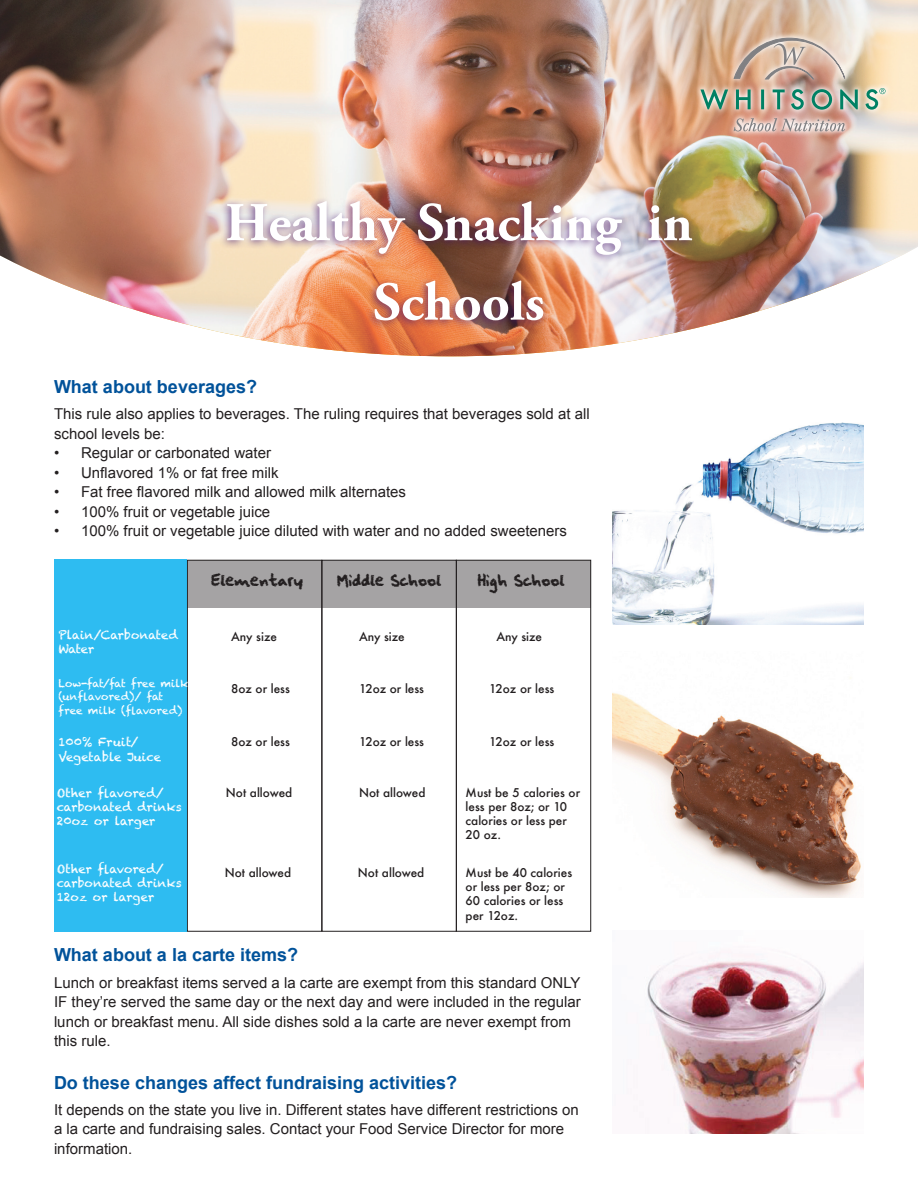
<style>
.page{position:relative;width:918px;height:1188px;background:#fff}
.page>*{position:absolute;margin:0;border:0;box-sizing:border-box;transform-origin:0 0}
.t1{font:700 54.6px/79.5px "Adobe Garamond Pro";color:#fff;text-align:center}
.t2{font:700 18px "Arial";color:#01529a}
.t3{font:15px/19.5px "Arial";color:#231f20}
.t4{font:13.8px "squeakychalksound";color:#231f20}
.t5{font:500 11.85px/14.2px "Futura";color:#231f20}
.t6{font:11.85px/14.2px "Chalkduster";color:#fff}
.t7{font:10.5px/12.6px "Chalkduster";color:#fff}
</style>
<div class="page">
<div style="left:456px;top:560px;width:135px;height:372px;border:1px solid #231f20"></div>
<div style="left:187px;top:560px;width:135px;height:372px;border:1px solid #231f20"></div>
<div style="left:54px;top:560px;width:133px;height:372px;background:#2ebcf1"></div>
<div style="left:187px;top:560px;width:403px;height:47px;background:#a5a3a4"></div>
<div style="left:322px;top:560px;width:135px;height:372px;border:1px solid #231f20"></div>
<img style="left:612px;top:422px;width:252px;height:202px">
<img style="left:612px;top:677px;width:249px;height:220px">
<img style="left:647px;top:952px;width:217px;height:182px">
<img style="left:0;top:0;width:918px;height:356px">
<div style="left:218px;top:196px;width:479px;height:134px;background:#48166d;opacity:.65"></div>
<svg style="left:694px;top:32px;width:198px;height:106px;background:#dcb79e"></svg>
<svg style="left:734px;top:38px;width:111px;height:41px;background:#d1b6a5"></svg>
<svg style="left:700px;top:89px;width:28px;height:20px"></svg>
<svg style="left:736px;top:90px;width:15px;height:19px"></svg>
<svg style="left:761px;top:90px;width:3px;height:19px"></svg>
<svg style="left:773px;top:90px;width:12px;height:19px"></svg>
<svg style="left:791px;top:89px;width:13px;height:21px"></svg>
<svg style="left:812px;top:89px;width:20px;height:21px"></svg>
<svg style="left:840px;top:89px;width:18px;height:20px"></svg>
<svg style="left:865px;top:88px;width:21px;height:22px"></svg>
<svg style="left:734px;top:118px;width:111px;height:13px"></svg>
<h1 class="t1" style="left:225px;top:184px;width:469px">Healthy Snacking in<br>Schools</h1>
<p class="t2" style="left:54px;top:375px;width:205px">What about beverages?</p>
<p class="t3" style="left:54px;top:405px;width:537px">This rule also applies to beverages. The ruling requires that beverages sold at all school levels be:</p>
<p class="t3" style="left:54px;top:444px;width:219px">• Regular or carbonated water</p>
<p class="t3" style="left:54px;top:463px;width:226px">• Unflavored 1% or fat free milk</p>
<p class="t3" style="left:54px;top:483px;width:354px">• Fat free flavored milk and allowed milk alternates</p>
<p class="t3" style="left:54px;top:502px;width:218px">• 100% fruit or vegetable juice</p>
<p class="t3" style="left:54px;top:522px;width:515px">• 100% fruit or vegetable juice diluted with water and no added sweeteners</p>
<p class="t6" style="left:58px;top:628px;width:121px">Plain/Carbonated<br>Water</p>
<p class="t7" style="left:58px;top:678px;width:131px">Low-fat/fat free milk (unflavored)/ fat</p>
<p class="t7" style="left:58px;top:704px;width:126px">free milk (flavored)</p>
<p class="t6" style="left:58px;top:735px;width:104px">100% Fruit/<br>Vegetable Juice</p>
<p class="t6" style="left:57px;top:786px;width:126px">Other flavored/ carbonated drinks<br>20oz or larger</p>
<p class="t4" style="left:211px;top:573px;width:93px">Elementary</p>
<p class="t4" style="left:337px;top:573px;width:105px">Middle School</p>
<p class="t4" style="left:478px;top:573px;width:88px">High School</p>
<p class="t5" style="left:231px;top:629px;width:47px">Any size</p>
<p class="t5" style="left:359px;top:629px;width:47px">Any size</p>
<p class="t5" style="left:496px;top:629px;width:47px">Any size</p>
<p class="t5" style="left:231px;top:682px;width:60px">8oz or less</p>
<p class="t5" style="left:359px;top:682px;width:67px">12oz or less</p>
<p class="t5" style="left:489px;top:682px;width:67px">12oz or less</p>
<p class="t5" style="left:231px;top:735px;width:60px">8oz or less</p>
<p class="t5" style="left:359px;top:735px;width:67px">12oz or less</p>
<p class="t5" style="left:489px;top:735px;width:67px">12oz or less</p>
<p class="t5" style="left:226px;top:785px;width:68px">Not allowed</p>
<p class="t5" style="left:359px;top:785px;width:68px">Not allowed</p>
<p class="t5" style="left:466px;top:785px;width:116px">Must be 5 calories or less per 8oz; or 10 calories or less per<br>20 oz.</p>
<p class="t6" style="left:57px;top:862px;width:126px">Other flavored/ carbonated drinks<br>12oz or larger</p>
<p class="t5" style="left:225px;top:865px;width:68px">Not allowed</p>
<p class="t5" style="left:358px;top:865px;width:68px">Not allowed</p>
<p class="t5" style="left:466px;top:865px;width:108px">Must be 40 calories or less per 8oz; or<br>60 calories or less per 12oz.</p>
<p class="t2" style="left:54px;top:943px;width:246px">What about a la carte items?</p>
<p class="t3" style="left:54px;top:973px;width:528px">Lunch or breakfast items served a la carte are exempt from this standard ONLY IF they’re served the same day or the next day and were included in the regular lunch or breakfast menu. All side dishes sold a la carte are never exempt from this rule.</p>
<p class="t2" style="left:54px;top:1070px;width:405px">Do these changes affect fundraising activities?</p>
<p class="t3" style="left:54px;top:1100px;width:526px">It depends on the state you live in. Different states have different restrictions on a la carte and fundraising sales. Contact your Food Service Director for more information.</p>
</div>
